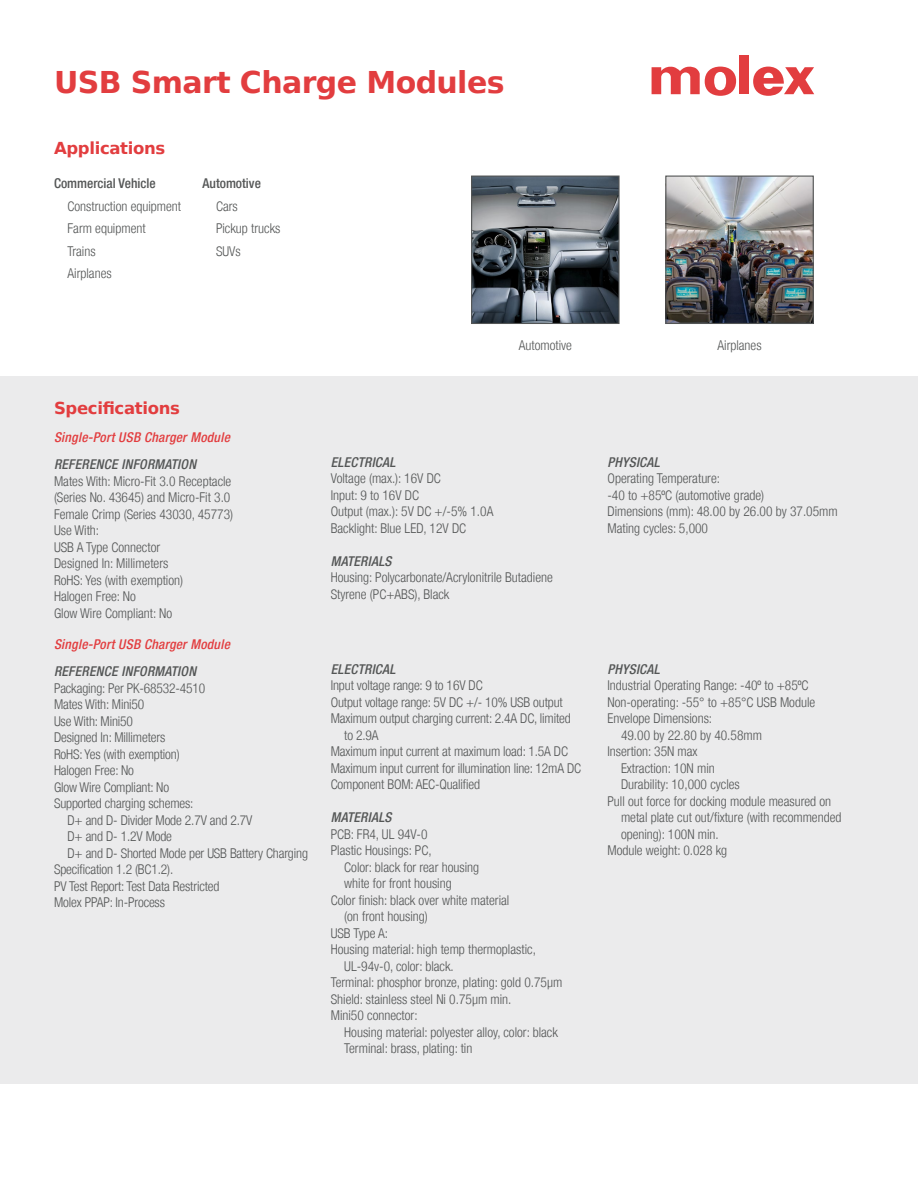
<style>
.page{position:relative;width:918px;height:1188px;background:#fff}
.page>*{position:absolute;margin:0;border:0;box-sizing:border-box;transform-origin:0 0}
.t1{font:700 30px "Bitstream Vera Sans";letter-spacing:-.02em;color:#e23d3f}
.t2{font:700 16.5px "Bitstream Vera Sans";letter-spacing:-.02em;color:#e23d3f}
.t3{font:300 condensed 13.5px/16.5px "Helvetica Neue LT";color:#545656}
.t4{font:italic 500 condensed 13.5px "Helvetica Neue LTW1 G";letter-spacing:.02em;color:#545656}
.t5{font:italic 500 condensed 13.5px "Helvetica Neue LTW1 G";letter-spacing:.02em;color:#e23d3f}
.t6{font:500 condensed 13.5px "Helvetica Neue LT";color:#545656}
</style>
<div class="page">
<div style="left:0;top:376px;width:918px;height:708px;background:#ebebec"></div>
<img style="left:667px;top:178px;width:145px;height:144px">
<div style="left:665px;top:176px;width:149px;height:148px;border:1px solid #545656"></div>
<img style="left:473px;top:178px;width:145px;height:144px">
<div style="left:471px;top:176px;width:149px;height:148px;border:1px solid #545656"></div>
<div style="left:739px;top:56px;width:10px;height:38px;background:#e23d3f"></div>
<svg style="left:652px;top:66px;width:84px;height:30px"></svg>
<svg style="left:753px;top:67px;width:61px;height:29px"></svg>
<h1 class="t1" style="left:54px;top:65px;width:452px">USB Smart Charge Modules</h1>
<p class="t2" style="left:54px;top:139px;width:113px">Applications</p>
<p class="t6" style="left:54px;top:176px;width:103px">Commercial Vehicle</p>
<p class="t3" style="left:68px;top:195px;width:115px;line-height:22.5px">Construction equipment<br>Farm equipment<br>Trains<br>Airplanes</p>
<p class="t6" style="left:202px;top:176px;width:60px">Automotive</p>
<p class="t3" style="left:216px;top:195px;width:66px;line-height:22.5px">Cars<br>Pickup trucks<br>SUVs</p>
<p class="t2" style="left:54px;top:399px;width:127px">Specifications</p>
<p class="t5" style="left:54px;top:429px;width:177px">Single-Port USB Charger Module</p>
<p class="t4" style="left:54px;top:456px;width:144px">REFERENCE INFORMATION</p>
<p class="t3" style="left:54px;top:473px;width:181px">Mates With: Micro-Fit 3.0 Receptacle (Series No. 43645) and Micro-Fit 3.0<br>Female Crimp (Series 43030, 45773)<br>Use With:<br>USB A Type Connector<br>Designed In: Millimeters<br>RoHS: Yes (with exemption)<br>Halogen Free: No<br>Glow Wire Compliant: No</p>
<p class="t5" style="left:54px;top:636px;width:177px">Single-Port USB Charger Module</p>
<p class="t4" style="left:54px;top:663px;width:144px">REFERENCE INFORMATION</p>
<p class="t3" style="left:54px;top:680px;width:153px">Packaging: Per PK-68532-4510</p>
<p class="t3" style="left:54px;top:696px;width:92px">Mates With: Mini50</p>
<p class="t3" style="left:54px;top:713px;width:81px">Use With: Mini50</p>
<p class="t3" style="left:54px;top:729px;width:113px">Designed In: Millimeters</p>
<p class="t3" style="left:54px;top:746px;width:127px">RoHS: Yes (with exemption)</p>
<p class="t3" style="left:54px;top:762px;width:81px">Halogen Free: No</p>
<p class="t3" style="left:54px;top:779px;width:117px">Glow Wire Compliant: No</p>
<p class="t3" style="left:54px;top:795px;width:141px">Supported charging schemes:</p>
<p class="t3" style="left:68px;top:812px;width:186px">D+ and D- Divider Mode 2.7V and 2.7V</p>
<p class="t3" style="left:68px;top:828px;width:106px">D+ and D- 1.2V Mode</p>
<p class="t3" style="left:68px;top:845px;width:242px">D+ and D- Shorted Mode per USB Battery Charging</p>
<p class="t3" style="left:54px;top:861px;width:121px">Specification 1.2 (BC1.2).</p>
<p class="t3" style="left:54px;top:878px;width:167px">PV Test Report: Test Data Restricted</p>
<p class="t3" style="left:54px;top:894px;width:113px">Molex PPAP: In-Process</p>
<p class="t3" style="left:519px;top:337px;width:55px">Automotive</p>
<p class="t3" style="left:717px;top:337px;width:46px">Airplanes</p>
<p class="t4" style="left:331px;top:454px;width:66px">ELECTRICAL</p>
<p class="t3" style="left:331px;top:470px;width:164px">Voltage (max.): 16V DC<br>Input: 9 to 16V DC<br>Output (max.): 5V DC +/-5% 1.0A<br>Backlight: Blue LED, 12V DC</p>
<p class="t4" style="left:331px;top:553px;width:62px">MATERIALS</p>
<p class="t3" style="left:331px;top:569px;width:224px">Housing: Polycarbonate/Acrylonitrile Butadiene<br>Styrene (PC+ABS), Black</p>
<p class="t4" style="left:331px;top:661px;width:66px">ELECTRICAL</p>
<p class="t3" style="left:331px;top:677px;width:153px">Input voltage range: 9 to 16V DC</p>
<p class="t3" style="left:331px;top:694px;width:234px">Output voltage range: 5V DC +/- 10% USB output</p>
<p class="t3" style="left:331px;top:710px;width:242px">Maximum output charging current: 2.4A DC, limited</p>
<p class="t3" style="left:344px;top:727px;width:36px">to 2.9A</p>
<p class="t3" style="left:331px;top:743px;width:239px">Maximum input current at maximum load: 1.5A DC</p>
<p class="t3" style="left:331px;top:760px;width:252px">Maximum input current for illumination line: 12mA DC</p>
<p class="t3" style="left:331px;top:776px;width:151px">Component BOM: AEC-Qualified</p>
<p class="t4" style="left:331px;top:809px;width:62px">MATERIALS</p>
<p class="t3" style="left:331px;top:826px;width:98px">PCB: FR4, UL 94V-0</p>
<p class="t3" style="left:331px;top:842px;width:102px">Plastic Housings: PC,</p>
<p class="t3" style="left:344px;top:859px;width:136px">Color: black for rear housing</p>
<p class="t3" style="left:344px;top:875px;width:109px">white for front housing</p>
<p class="t3" style="left:331px;top:892px;width:180px">Color finish: black over white material</p>
<p class="t3" style="left:344px;top:908px;width:85px">(on front housing)</p>
<p class="t3" style="left:331px;top:925px;width:59px">USB Type A:</p>
<p class="t3" style="left:331px;top:941px;width:207px">Housing material: high temp thermoplastic,</p>
<p class="t3" style="left:344px;top:958px;width:111px">UL-94v-0, color: black.</p>
<p class="t3" style="left:331px;top:974px;width:233px">Terminal: phosphor bronze, plating: gold 0.75μm</p>
<p class="t3" style="left:331px;top:991px;width:182px">Shield: stainless steel Ni 0.75μm min.</p>
<p class="t3" style="left:331px;top:1007px;width:88px">Mini50 connector:</p>
<p class="t3" style="left:344px;top:1024px;width:215px">Housing material: polyester alloy, color: black</p>
<p class="t3" style="left:344px;top:1040px;width:130px">Terminal: brass, plating: tin</p>
<p class="t4" style="left:608px;top:454px;width:54px">PHYSICAL</p>
<p class="t3" style="left:608px;top:470px;width:232px">Operating Temperature:<br>-40 to +85ºC (automotive grade)<br>Dimensions (mm): 48.00 by 26.00 by 37.05mm<br>Mating cycles: 5,000</p>
<p class="t4" style="left:608px;top:661px;width:54px">PHYSICAL</p>
<p class="t3" style="left:608px;top:677px;width:203px">Industrial Operating Range: -40º to +85ºC</p>
<p class="t3" style="left:608px;top:694px;width:209px">Non-operating: -55° to +85°C USB Module</p>
<p class="t3" style="left:608px;top:710px;width:106px">Envelope Dimensions:</p>
<p class="t3" style="left:621px;top:727px;width:143px">49.00 by 22.80 by 40.58mm</p>
<p class="t3" style="left:608px;top:743px;width:92px">Insertion: 35N max</p>
<p class="t3" style="left:621px;top:760px;width:95px">Extraction: 10N min</p>
<p class="t3" style="left:621px;top:776px;width:120px">Durability: 10,000 cycles</p>
<p class="t3" style="left:608px;top:793px;width:225px">Pull out force for docking module measured on</p>
<p class="t3" style="left:621px;top:809px;width:222px">metal plate cut out/fixture (with recommended</p>
<p class="t3" style="left:621px;top:826px;width:99px">opening): 100N min.</p>
<p class="t3" style="left:608px;top:842px;width:121px">Module weight: 0.028 kg</p>
</div>
